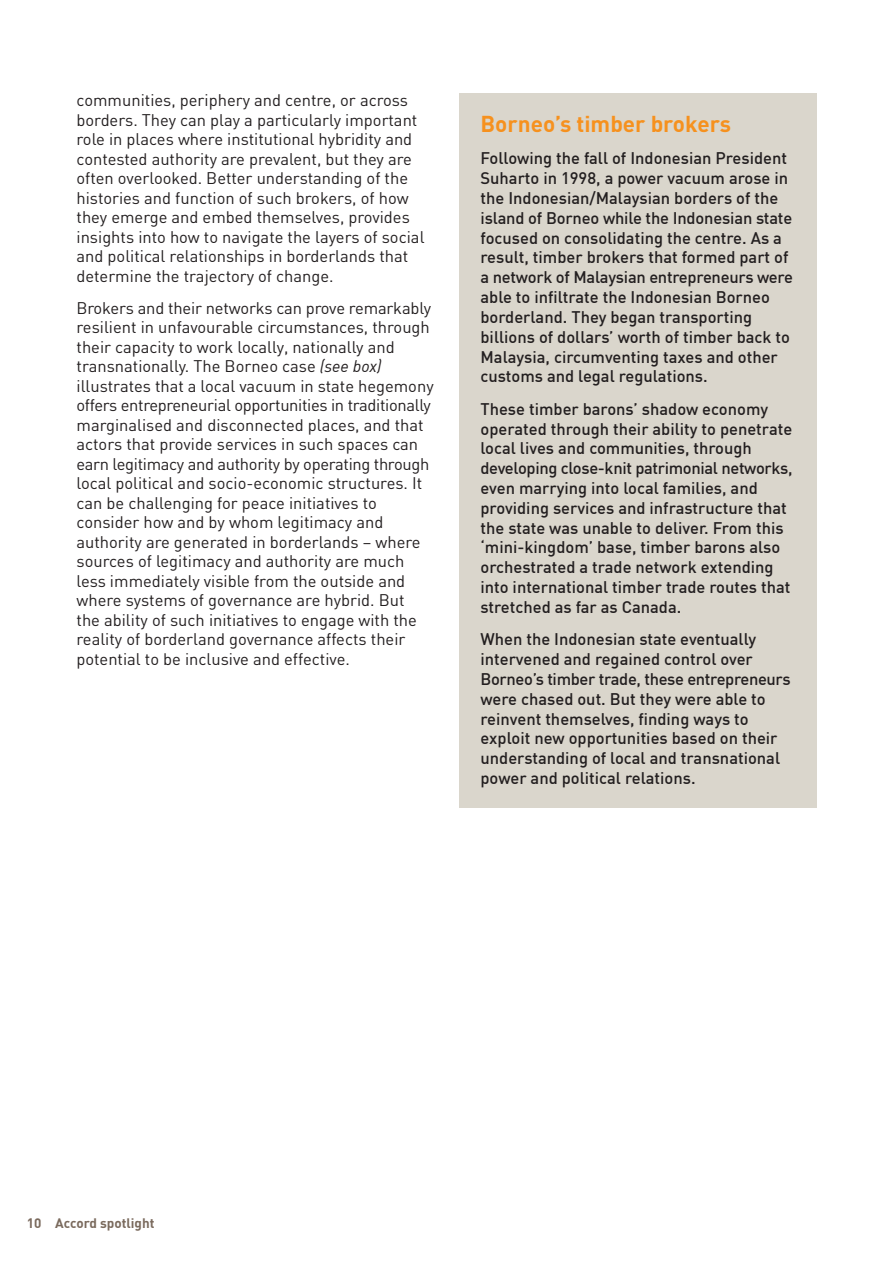
<style>
.page{position:relative;width:893px;height:1263px;background:#fff}
.page>*{position:absolute;margin:0;border:0;box-sizing:border-box;transform-origin:0 0}
.subheading{font:700 22.5px "DIN";color:#f6911e}
.Text_Body{font:16.5px/19.5px "DIN";color:#231f20}
.box_text{font:500 16.5px/19.8px "DIN";color:#231f20}
.t1{font:700 13.5px "DIN";color:#7a6a5d}
.s1{font-style:italic}
</style>
<div class="page">
<div style="left:459px;top:94px;width:357px;height:714px;background:#dad6cc"></div>
<p class="Text_Body" style="left:77px;top:90px;width:349px">communities, periphery and centre, or across borders. They can play a particularly important role in places where institutional hybridity and contested authority are prevalent, but they are often overlooked. Better understanding of the histories and function of such brokers, of how they emerge and embed themselves, provides insights into how to navigate the layers of social and political relationships in borderlands that determine the trajectory of change.</p>
<p class="Text_Body" style="left:77px;top:298px;width:359px">Brokers and their networks can prove remarkably resilient in unfavourable circumstances, through their capacity to work locally, nationally and transnationally. The Borneo case <span class="s1">(see box) </span>illustrates that a local vacuum in state hegemony offers entrepreneurial opportunities in traditionally marginalised and disconnected places, and that actors that provide services in such spaces can earn legitimacy and authority by operating through local political and socio-economic structures. It can be challenging for peace initiatives to consider how and by whom legitimacy and authority are generated in borderlands – where sources of legitimacy and authority are much less immediately visible from the outside and where systems of governance are hybrid. But<br>the ability of such initiatives to engage with the reality of borderland governance affects their potential to be inclusive and effective.</p>
<p class="subheading" style="left:480px;top:109px;width:252px">Borneo’s timber brokers</p>
<p class="box_text" style="left:480px;top:148px;width:314px">Following the fall of Indonesian President Suharto in 1998, a power vacuum arose in the Indonesian/Malaysian borders of the island of Borneo while the Indonesian state focused on consolidating the centre. As a result, timber brokers that formed part of a network of Malaysian entrepreneurs were able to infiltrate the Indonesian Borneo borderland. They began transporting billions of dollars’ worth of timber back to Malaysia, circumventing taxes and other customs and legal regulations.</p>
<p class="box_text" style="left:480px;top:398px;width:314px">These timber barons’ shadow economy operated through their ability to penetrate local lives and communities, through developing close-knit patrimonial networks, even marrying into local families, and providing services and infrastructure that the state was unable to deliver. From this ‘mini-kingdom’ base, timber barons also orchestrated a trade network extending into international timber trade routes that stretched as far as Canada.</p>
<p class="box_text" style="left:480px;top:629px;width:312px">When the Indonesian state eventually intervened and regained control over Borneo’s timber trade, these entrepreneurs were chased out. But they were able to reinvent themselves, finding ways to exploit new opportunities based on their understanding of local and transnational power and political relations.</p>
<p class="t1" style="left:27px;top:1214px;width:129px">10 Accord spotlight</p>
</div>
